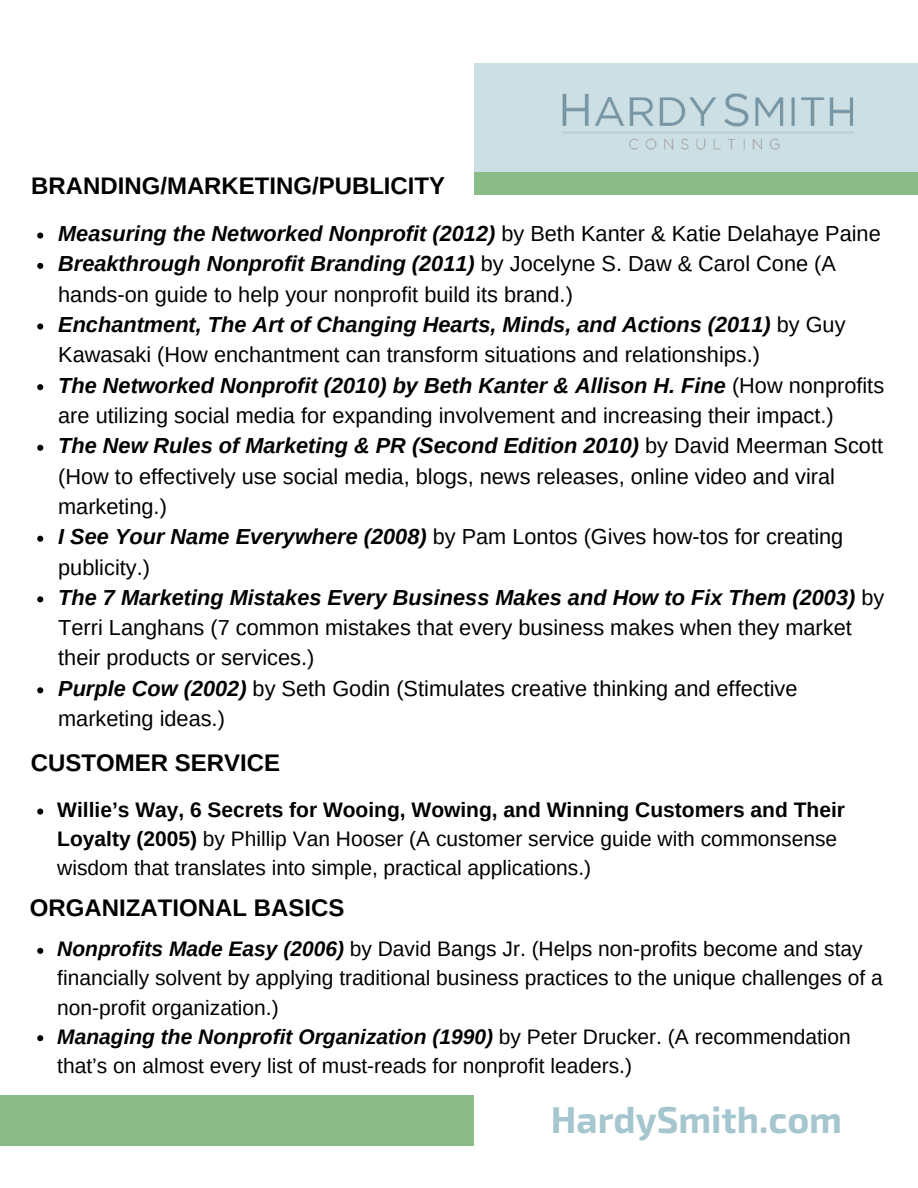
<style>
.page{position:relative;width:918px;height:1188px;background:#fff}
.page>*{position:absolute;margin:0;border:0;box-sizing:border-box;transform-origin:0 0}
.t1{font:700 37.35px "Exo 2";color:#a5c6cf}
.t2{font:700 24px "Arimo";color:#000}
.t3{font:21.75px/30.3px "Arimo";color:#000}
.t4{font:21px/29.1px "Arimo";color:#000}
.s1{font-weight:700;font-style:italic}
.s2{font-weight:700}
</style>
<div class="page">
<div style="left:475px;top:64px;width:443px;height:119px;background:#ccdfe4"></div>
<div style="left:475px;top:172px;width:443px;height:23px;background:#8bbc87"></div>
<div style="left:0;top:1095px;width:474px;height:51px;background:#8bbc87"></div>
<img style="left:526px;top:63px;width:369px;height:87px">
<svg style="left:37px;top:233px;width:6px;height:6px"></svg>
<svg style="left:37px;top:263px;width:6px;height:6px"></svg>
<svg style="left:37px;top:323px;width:6px;height:7px"></svg>
<svg style="left:37px;top:384px;width:6px;height:6px"></svg>
<svg style="left:37px;top:445px;width:6px;height:6px"></svg>
<svg style="left:37px;top:536px;width:6px;height:6px"></svg>
<svg style="left:37px;top:596px;width:6px;height:6px"></svg>
<svg style="left:37px;top:687px;width:6px;height:6px"></svg>
<svg style="left:37px;top:809px;width:6px;height:6px"></svg>
<svg style="left:37px;top:948px;width:6px;height:6px"></svg>
<svg style="left:37px;top:1035px;width:6px;height:6px"></svg>
<p class="t2" style="left:31px;top:172px;width:415px">BRANDING/MARKETING/PUBLICITY</p>
<p class="t3" style="left:58px;top:218px;width:828px"><span class="s1">Measuring the Networked Nonprofit (2012)</span> by Beth Kanter &amp; Katie Delahaye Paine <span class="s1">Breakthrough Nonprofit Branding (2011)</span> by Jocelyne S. Daw &amp; Carol Cone (A hands-on guide to help your nonprofit build its brand.)<br><span class="s1">Enchantment, The Art of Changing Hearts, Minds, and Actions (2011)</span> by Guy Kawasaki (How enchantment can transform situations and relationships.)<br><span class="s1">The Networked Nonprofit (2010) by Beth Kanter &amp; Allison H. Fine</span> (How nonprofits are utilizing social media for expanding involvement and increasing their impact.)<br><span class="s1">The New Rules of Marketing &amp; PR (Second Edition 2010)</span> by David Meerman Scott (How to effectively use social media, blogs, news releases, online video and viral marketing.)<br><span class="s1">I See Your Name Everywhere (2008)</span> by Pam Lontos (Gives how-tos for creating publicity.)<br><span class="s1">The 7 Marketing Mistakes Every Business Makes and How to Fix Them (2003)</span> by Terri Langhans (7 common mistakes that every business makes when they market their products or services.)<br><span class="s1">Purple Cow (2002)</span> by Seth Godin (Stimulates creative thinking and effective marketing ideas.)</p>
<p class="t2" style="left:31px;top:749px;width:251px">CUSTOMER SERVICE</p>
<p class="t4" style="left:57px;top:795px;width:789px"><span class="s2">Willie’s Way, 6 Secrets for Wooing, Wowing, and Winning Customers and Their<br>Loyalty (2005)</span> by Phillip Van Hooser (A customer service guide with commonsense wisdom that translates into simple, practical applications.)</p>
<p class="t2" style="left:30px;top:895px;width:316px">ORGANIZATIONAL BASICS</p>
<p class="t4" style="left:57px;top:934px;width:827px"><span class="s1">Nonprofits Made Easy (2006)</span> by David Bangs Jr. (Helps non-profits become and stay financially solvent by applying traditional business practices to the unique challenges of a non-profit organization.)<br><span class="s1">Managing the Nonprofit Organization (1990)</span> by Peter Drucker. (A recommendation that’s on almost every list of must-reads for nonprofit leaders.)</p>
<h1 class="t1" style="left:551px;top:1096px;width:293px">HardySmith.com</h1>
</div>
